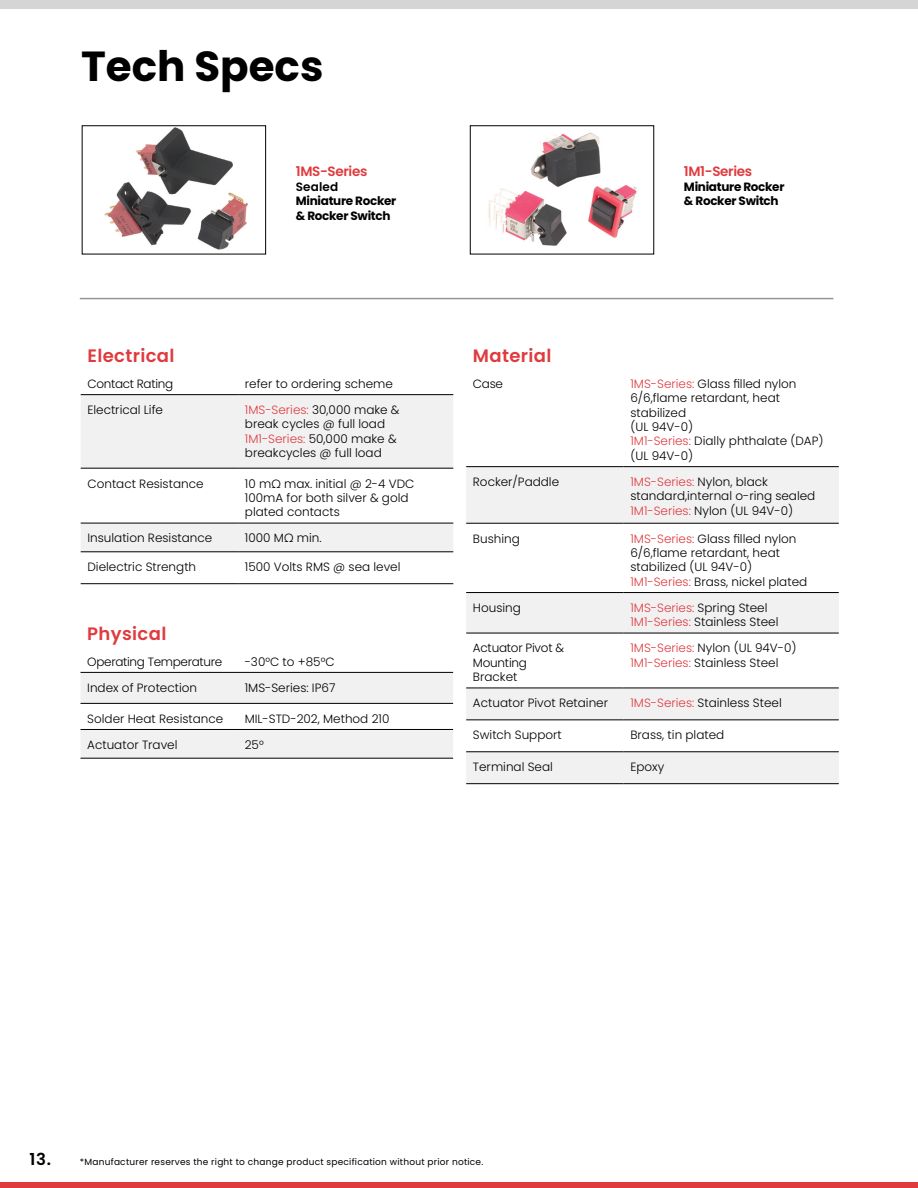
<style>
.page{position:relative;width:918px;height:1188px;background:#fff}
.page>*{position:absolute;margin:0;border:0;box-sizing:border-box;transform-origin:0 0}
.t1{font:700 42px "Poppins";color:#000}
.t2{font:600 18px "Poppins";letter-spacing:.02em;color:#e03a3e}
.t3{font:600 16.5px "Poppins";color:#000}
.t4{font:600 13.5px "Poppins";letter-spacing:-.025em;color:#e03a3e}
.t5{font:300 12px/14.4px "Poppins";color:#000}
.t6{font:700 12px/14.4px "Poppins";letter-spacing:-.025em;color:#000}
.t7{font:300 12px "Poppins";letter-spacing:-.025em;color:#000}
.t8{font:300 12px/14.4px "Poppins";letter-spacing:-.02em;color:#000}
.t9{font:600 12px "Poppins";letter-spacing:.01em;color:#000}
.t10{font:9px "Poppins";letter-spacing:.025em;color:#000}
.s1{color:#e03a3e}
</style>
<div class="page">
<div style="left:0;top:1182px;width:918px;height:6px;background:#e03a3e"></div>
<div style="left:0;top:0;width:918px;height:9px;background:#d6d5d5"></div>
<hr style="left:80px;top:298px;width:753px;height:1px;background:#939598">
<img style="left:488px;top:132px;width:149px;height:114px">
<img style="left:104px;top:128px;width:144px;height:122px">
<svg style="left:81px;top:395px;width:372px;height:157px;fill:#f1f1f2"></svg>
<hr style="left:81px;top:394px;width:157px;height:1px;background:#000">
<hr style="left:238px;top:394px;width:215px;height:1px;background:#000">
<hr style="left:81px;top:468px;width:157px;height:1px;background:#000">
<hr style="left:238px;top:468px;width:215px;height:1px;background:#000">
<hr style="left:81px;top:523px;width:157px;height:1px;background:#000">
<hr style="left:238px;top:523px;width:215px;height:1px;background:#000">
<hr style="left:81px;top:552px;width:157px;height:1px;background:#000">
<hr style="left:238px;top:552px;width:215px;height:1px;background:#000">
<hr style="left:81px;top:583px;width:157px;height:1px;background:#000">
<hr style="left:238px;top:583px;width:215px;height:1px;background:#000">
<svg style="left:466px;top:467px;width:373px;height:316px;fill:#f1f1f2"></svg>
<hr style="left:466px;top:466px;width:158px;height:1px;background:#000">
<hr style="left:624px;top:466px;width:215px;height:1px;background:#000">
<hr style="left:466px;top:523px;width:158px;height:1px;background:#000">
<hr style="left:624px;top:523px;width:215px;height:1px;background:#000">
<hr style="left:466px;top:592px;width:158px;height:1px;background:#000">
<hr style="left:624px;top:592px;width:215px;height:1px;background:#000">
<hr style="left:466px;top:633px;width:158px;height:1px;background:#000">
<hr style="left:624px;top:633px;width:215px;height:1px;background:#000">
<hr style="left:466px;top:688px;width:158px;height:1px;background:#000">
<hr style="left:624px;top:688px;width:215px;height:1px;background:#000">
<hr style="left:466px;top:720px;width:158px;height:1px;background:#000">
<hr style="left:624px;top:720px;width:215px;height:1px;background:#000">
<hr style="left:466px;top:752px;width:158px;height:1px;background:#000">
<hr style="left:624px;top:752px;width:215px;height:1px;background:#000">
<hr style="left:466px;top:783px;width:158px;height:1px;background:#000">
<hr style="left:624px;top:783px;width:215px;height:1px;background:#000">
<svg style="left:81px;top:673px;width:372px;height:85px"></svg>
<hr style="left:81px;top:672px;width:157px;height:1px;background:#000">
<hr style="left:238px;top:672px;width:215px;height:1px;background:#000">
<hr style="left:81px;top:703px;width:157px;height:1px;background:#000">
<hr style="left:238px;top:703px;width:215px;height:1px;background:#000">
<hr style="left:81px;top:729px;width:157px;height:1px;background:#000">
<hr style="left:238px;top:729px;width:215px;height:1px;background:#000">
<hr style="left:81px;top:758px;width:157px;height:1px;background:#000">
<hr style="left:238px;top:758px;width:215px;height:1px;background:#000">
<h1 class="t1" style="left:81px;top:42px;width:244px">Tech Specs</h1>
<p class="t4" style="left:296px;top:164px;width:73px">1MS-Series</p>
<p class="t9" style="left:296px;top:180px;width:44px">Sealed</p>
<p class="t6" style="left:296px;top:194px;width:102px">Miniature Rocker &amp; Rocker Switch</p>
<h2 class="t2" style="left:87px;top:345px;width:89px">Electrical</h2>
<p class="t7" style="left:87px;top:377px;width:87px">Contact Rating</p>
<p class="t5" style="left:245px;top:377px;width:150px">refer to ordering scheme</p>
<p class="t5" style="left:87px;top:403px;width:77px">Electrical Life</p>
<p class="t5" style="left:245px;top:403px;width:156px"><span class="s1">1MS-Series:</span> 30,000 make &amp; break cycles @ full load<br><span class="s1">1M1-Series:</span> 50,000 make &amp; breakcycles @ full load</p>
<p class="t5" style="left:87px;top:476px;width:118px">Contact Resistance</p>
<p class="t5" style="left:245px;top:476px;width:171px">10 mΩ max. initial @ 2-4 VDC<br>100mA for both silver &amp; gold plated contacts</p>
<p class="t5" style="left:87px;top:531px;width:126px">Insulation Resistance</p>
<p class="t5" style="left:245px;top:531px;width:78px">1000 MΩ min.</p>
<p class="t5" style="left:87px;top:560px;width:110px">Dielectric Strength</p>
<p class="t5" style="left:245px;top:560px;width:157px">1500 Volts RMS @ sea level</p>
<h2 class="t2" style="left:87px;top:623px;width:81px">Physical</h2>
<p class="t7" style="left:87px;top:654px;width:137px">Operating Temperature</p>
<p class="t5" style="left:245px;top:654px;width:91px">-30°C to +85°C</p>
<p class="t5" style="left:87px;top:680px;width:111px">Index of Protection</p>
<p class="t5" style="left:245px;top:680px;width:92px">1MS-Series: IP67</p>
<p class="t5" style="left:87px;top:711px;width:138px">Solder Heat Resistance</p>
<p class="t5" style="left:245px;top:711px;width:146px">MIL-STD-202, Method 210</p>
<p class="t5" style="left:87px;top:737px;width:92px">Actuator Travel</p>
<p class="t5" style="left:245px;top:737px;width:20px">25°</p>
<p class="t4" style="left:684px;top:164px;width:70px">1M1-Series</p>
<p class="t6" style="left:684px;top:179px;width:102px">Miniature Rocker &amp; Rocker Switch</p>
<h2 class="t2" style="left:473px;top:345px;width:80px">Material</h2>
<p class="t5" style="left:473px;top:377px;width:32px">Case</p>
<p class="t5" style="left:630px;top:377px;width:195px"><span class="s1">1MS-Series:</span> Glass filled nylon<br>6/6,flame retardant, heat stabilized<br>(UL 94V-0)<br><span class="s1">1M1-Series:</span> Dially phthalate (DAP) (UL 94V-0)</p>
<p class="t5" style="left:473px;top:475px;width:88px">Rocker/Paddle</p>
<p class="t5" style="left:630px;top:475px;width:186px"><span class="s1">1MS-Series:</span> Nylon, black standard,internal o-ring sealed<br><span class="s1">1M1-Series:</span> Nylon (UL 94V-0)</p>
<p class="t5" style="left:473px;top:531px;width:48px">Bushing</p>
<p class="t5" style="left:630px;top:531px;width:178px"><span class="s1">1MS-Series:</span> Glass filled nylon<br>6/6,flame retardant, heat stabilized (UL 94V-0)<br><span class="s1">1M1-Series:</span> Brass, nickel plated</p>
<p class="t5" style="left:473px;top:601px;width:50px">Housing</p>
<p class="t5" style="left:630px;top:601px;width:149px"><span class="s1">1MS-Series:</span> Spring Steel<br><span class="s1">1M1-Series:</span> Stainless Steel</p>
<p class="t8" style="left:473px;top:641px;width:93px">Actuator Pivot &amp;<br>Mounting<br>Bracket</p>
<p class="t5" style="left:630px;top:641px;width:168px"><span class="s1">1MS-Series:</span> Nylon (UL 94V-0)<br><span class="s1">1M1-Series:</span> Stainless Steel</p>
<p class="t5" style="left:473px;top:696px;width:137px">Actuator Pivot Retainer</p>
<p class="t5" style="left:630px;top:696px;width:153px"><span class="s1">1MS-Series:</span> Stainless Steel</p>
<p class="t5" style="left:473px;top:728px;width:90px">Switch Support</p>
<p class="t5" style="left:630px;top:728px;width:95px">Brass, tin plated</p>
<p class="t5" style="left:473px;top:760px;width:81px">Terminal Seal</p>
<p class="t5" style="left:630px;top:760px;width:35px">Epoxy</p>
<h3 class="t3" style="left:29px;top:1149px;width:23px">13.</h3>
<p class="t10" style="left:80px;top:1156px;width:405px">*Manufacturer reserves the right to change product specification without prior notice.</p>
</div>
